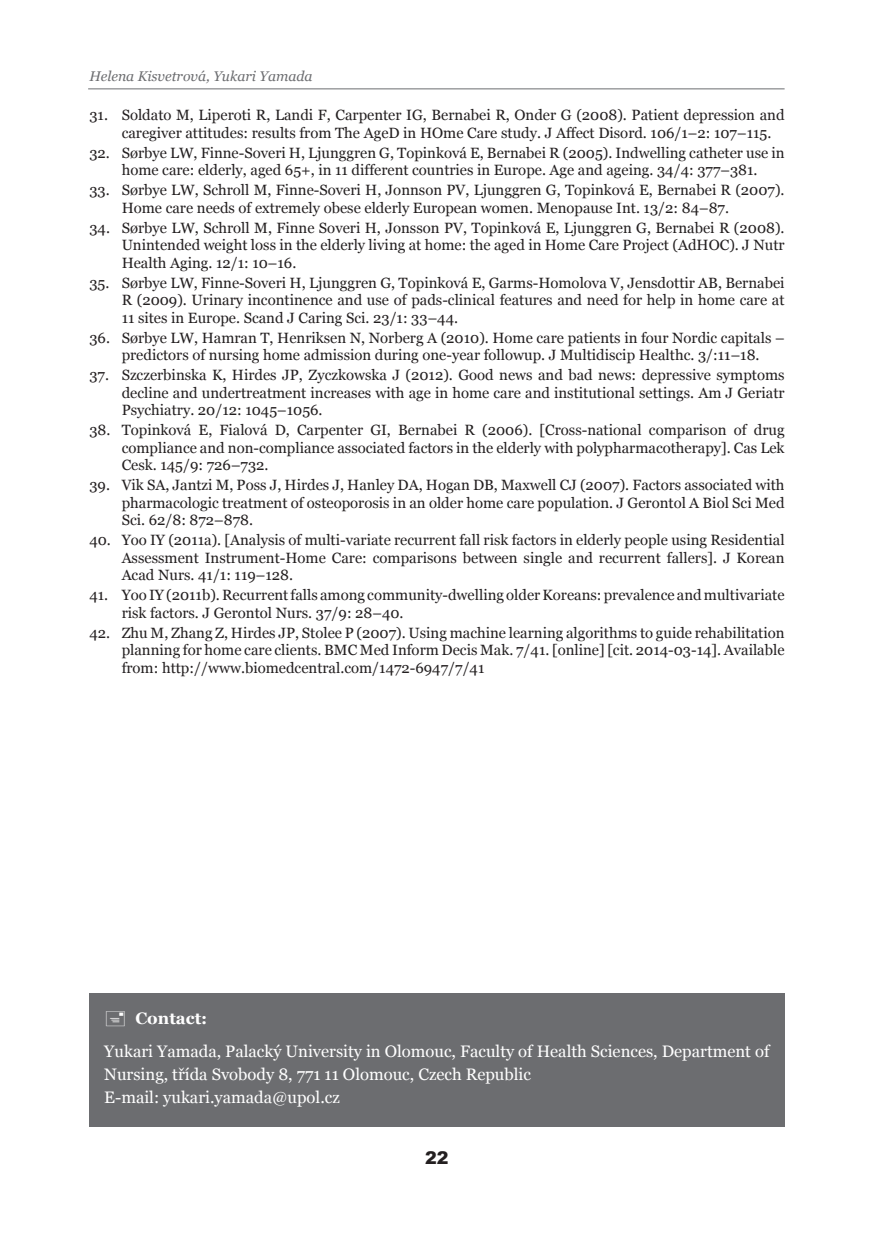
<style>
.page{position:relative;width:874px;height:1241px;background:#fff}
.page>*{position:absolute;margin:0;border:0;box-sizing:border-box;transform-origin:0 0}
.t1{font:900 17.5px "Arial";color:#231f20}
.t2{font:16.62px/22.8px "Georgia";color:#fff}
.t3{font:700 16.62px "Georgia";color:#fff}
.t4{font:14.88px/17.5px "Georgia";color:#231f20;text-align:justify}
.t5{font:italic 14px "Georgia";color:#6c6d70}
</style>
<div class="page">
<div style="left:89px;top:993px;width:695px;height:133px;background:#6c6d70"></div>
<hr style="left:88px;top:88px;width:696px;height:1px;background:#6c6d70">
<p class="t5" style="left:89px;top:67px;width:224px">Helena Kisvetrová, Yukari Yamada</p>
<p class="t4" style="left:122px;top:107px;width:664px;text-indent:-32px">31. Soldato M, Liperoti R, Landi F, Carpenter IG, Bernabei R, Onder G (2008). Patient depression and caregiver attitudes: results from The AgeD in HOme Care study. J Affect Disord. 106/1–2: 107–115.</p>
<p class="t4" style="left:89px;top:144px;width:696px;text-align:center">32. Sørbye LW, Finne-Soveri H, Ljunggren G, Topinková E, Bernabei R (2005). Indwelling catheter use in home care: elderly, aged 65+, in 11 different countries in Europe. Age and ageing. 34/4: 377–381.</p>
<p class="t4" style="left:122px;top:182px;width:664px;text-indent:-32px">33. Sørbye LW, Schroll M, Finne-Soveri H, Jonnson PV, Ljunggren G, Topinková E, Bernabei R (2007).<br>Home care needs of extremely obese elderly European women. Menopause Int. 13/2: 84–87.</p>
<p class="t4" style="left:122px;top:219px;width:664px;text-indent:-32px">34. Sørbye LW, Schroll M, Finne Soveri H, Jonsson PV, Topinková E, Ljunggren G, Bernabei R (2008).<br>Unintended weight loss in the elderly living at home: the aged in Home Care Project (AdHOC). J Nutr Health Aging. 12/1: 10–16.</p>
<p class="t4" style="left:122px;top:274px;width:664px;text-indent:-32px">35. Sørbye LW, Finne-Soveri H, Ljunggren G, Topinková E, Garms-Homolova V, Jensdottir AB, Bernabei R (2009). Urinary incontinence and use of pads-clinical features and need for help in home care at 11 sites in Europe. Scand J Caring Sci. 23/1: 33–44.</p>
<p class="t4" style="left:89px;top:329px;width:696px;text-align:center">36. Sørbye LW, Hamran T, Henriksen N, Norberg A (2010). Home care patients in four Nordic capitals – predictors of nursing home admission during one-year followup. J Multidiscip Healthc. 3/:11–18.</p>
<p class="t4" style="left:122px;top:367px;width:664px;text-indent:-32px">37. Szczerbinska K, Hirdes JP, Zyczkowska J (2012). Good news and bad news: depressive symptoms decline and undertreatment increases with age in home care and institutional settings. Am J Geriatr Psychiatry. 20/12: 1045–1056.</p>
<p class="t4" style="left:122px;top:422px;width:664px;text-indent:-32px">38. Topinková E, Fialová D, Carpenter GI, Bernabei R (2006). [Cross-national comparison of drug compliance and non-compliance associated factors in the elderly with polypharmacotherapy]. Cas Lek Cesk. 145/9: 726–732.</p>
<p class="t4" style="left:122px;top:477px;width:664px;text-indent:-32px">39. Vik SA, Jantzi M, Poss J, Hirdes J, Hanley DA, Hogan DB, Maxwell CJ (2007). Factors associated with pharmacologic treatment of osteoporosis in an older home care population. J Gerontol A Biol Sci Med Sci. 62/8: 872–878.</p>
<p class="t4" style="left:122px;top:532px;width:664px;text-indent:-32px">40. Yoo IY (2011a). [Analysis of multi-variate recurrent fall risk factors in elderly people using Residential Assessment Instrument-Home Care: comparisons between single and recurrent fallers]. J Korean Acad Nurs. 41/1: 119–128.</p>
<p class="t4" style="left:122px;top:586px;width:664px;text-indent:-32px">41. Yoo IY (2011b). Recurrent falls among community-dwelling older Koreans: prevalence and multivariate risk factors. J Gerontol Nurs. 37/9: 28–40.</p>
<p class="t4" style="left:122px;top:624px;width:664px;text-indent:-32px">42. Zhu M, Zhang Z, Hirdes JP, Stolee P (2007). Using machine learning algorithms to guide rehabilitation planning for home care clients. BMC Med Inform Decis Mak. 7/41. [online] [cit. 2014-03-14]. Available from: http://www.biomedcentral.com/1472-6947/7/41</p>
<p class="t3" style="left:135px;top:1007px;width:73px">Contact:</p>
<p class="t2" style="left:104px;top:1040px;width:666px">Yukari Yamada, Palacký University in Olomouc, Faculty of Health Sciences, Department of<br>Nursing, třída Svobody 8, 771 11 Olomouc, Czech Republic<br>E-mail: yukari.yamada@upol.cz</p>
<p class="t1" style="left:425px;top:1144px;width:25px">22</p>
</div>
